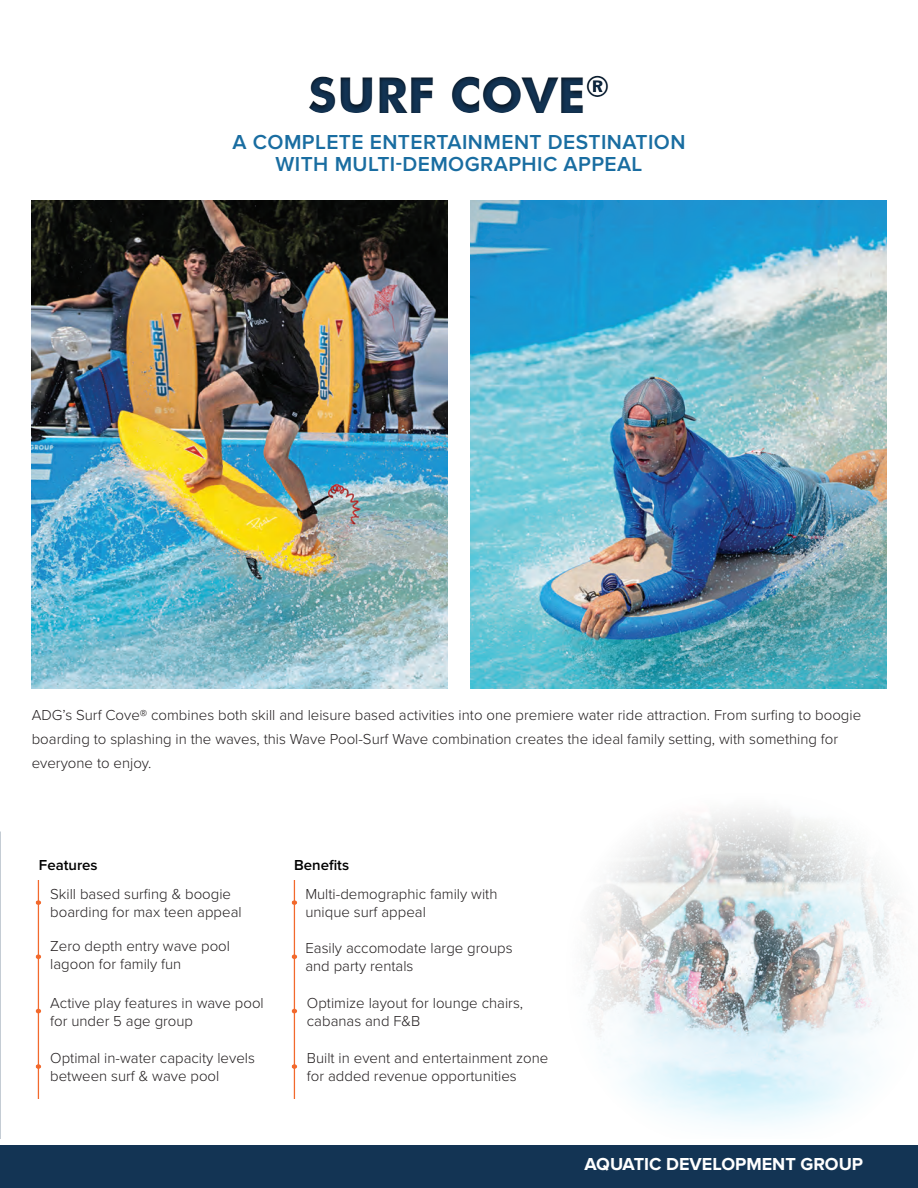
<style>
.page{position:relative;width:918px;height:1188px;background:#fff}
.page>*{position:absolute;margin:0;border:0;box-sizing:border-box;transform-origin:0 0}
.t1{font:700 49.5px "Futura BT";color:#133454}
.t2{font:600 21px/22.5px "Proxima Nova";letter-spacing:.02em;color:#196da1;text-align:center}
.t3{font:700 18px "Proxima Nova";color:#fff}
.t4{font:300 15px/18px "Proxima Nova";color:#231f20}
.t5{font:600 15px "Proxima Nova";color:#000}
</style>
<div class="page">
<img style="left:586px;top:811px;width:317px;height:314px">
<img style="left:32px;top:200px;width:415px;height:488px">
<img style="left:471px;top:200px;width:415px;height:488px">
<div style="left:155px;top:64px;width:608px;height:70px;background:#231f20;opacity:.75"></div>
<img style="left:35px;top:880px;width:7px;height:218px">
<img style="left:291px;top:880px;width:7px;height:218px">
<div style="left:0;top:1145px;width:918px;height:43px;background:#133454"></div>
<h1 class="t1" style="left:308px;top:66px;width:303px">SURF COVE<sup>®</sup></h1>
<h2 class="t2" style="left:232px;top:131px;width:455px">A COMPLETE ENTERTAINMENT DESTINATION<br>WITH MULTI-DEMOGRAPHIC APPEAL</h2>
<p class="t4" style="left:32px;top:702px;width:831px;line-height:24px">ADG’s Surf Cove® combines both skill and leisure based activities into one premiere water ride attraction. From surfing to boogie boarding to splashing in the waves, this Wave Pool-Surf Wave combination creates the ideal family setting, with something for everyone to enjoy.</p>
<p class="t5" style="left:39px;top:857px;width:60px">Features</p>
<p class="t4" style="left:50px;top:884px;width:193px">Skill based surfing &amp; boogie boarding for max teen appeal</p>
<p class="t4" style="left:50px;top:936px;width:181px">Zero depth entry wave pool lagoon for family fun</p>
<p class="t4" style="left:50px;top:993px;width:215px">Active play features in wave pool for under 5 age group</p>
<p class="t4" style="left:50px;top:1048px;width:206px">Optimal in-water capacity levels between surf &amp; wave pool</p>
<p class="t5" style="left:294px;top:857px;width:57px">Benefits</p>
<p class="t4" style="left:305px;top:884px;width:194px">Multi-demographic family with unique surf appeal</p>
<p class="t4" style="left:305px;top:938px;width:209px">Easily accomodate large groups and party rentals</p>
<p class="t4" style="left:307px;top:993px;width:218px">Optimize layout for lounge chairs, cabanas and F&amp;B</p>
<p class="t4" style="left:307px;top:1048px;width:243px">Built in event and entertainment zone for added revenue opportunities</p>
<p class="t3" style="left:585px;top:1154px;width:280px">AQUATIC DEVELOPMENT GROUP</p>
</div>
